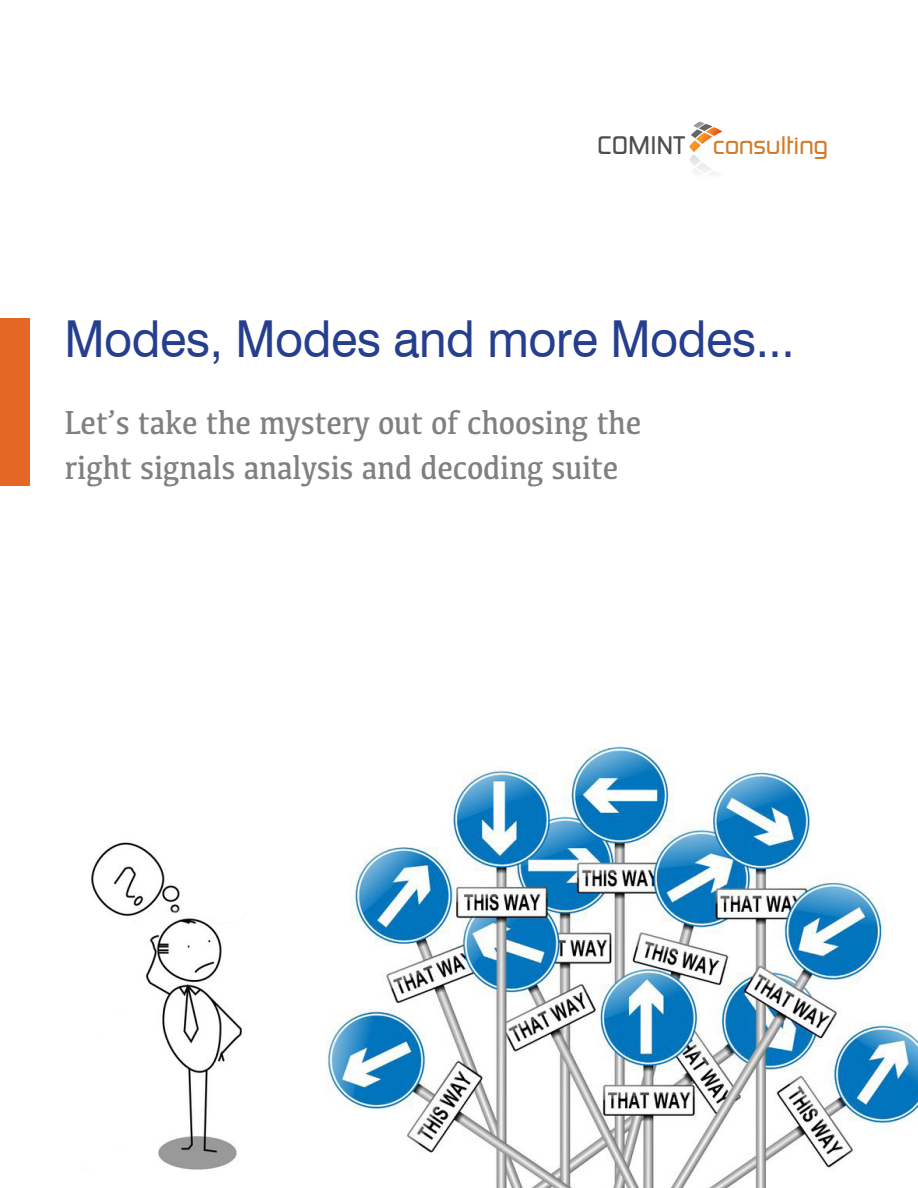
<style>
.page{position:relative;width:918px;height:1188px;background:#fff}
.page>*{position:absolute;margin:0;border:0;box-sizing:border-box;transform-origin:0 0}
.t1{font:51px "Swiss 721 BT";letter-spacing:-.01em;color:#253f8e;scale:.95 1}
.t2{font:34.5px/45px "Kefa";letter-spacing:-.01em;color:#808080;scale:.9 1}
.t3{font:500 22.8px "Sol Pro";letter-spacing:.025em;color:#d37a28}
.s1{color:#4b4d4e}
</style>
<div class="page">
<svg style="left:689px;top:122px;width:33px;height:51px"></svg>
<div style="left:0;top:318px;width:29px;height:168px;background:#e46725"></div>
<img style="left:326px;top:746px;width:592px;height:442px">
<img style="left:91px;top:842px;width:151px;height:328px">
<p class="t3" style="left:598px;top:131px;width:232px"><span class="s1">COMINT</span> consulting</p>
<p class="t1" style="left:64px;top:308px;width:770px">Modes, Modes and more Modes...</p>
<p class="t2" style="left:64px;top:399px;width:642px">Let’s take the mystery out of choosing the right signals analysis and decoding suite</p>
</div>
